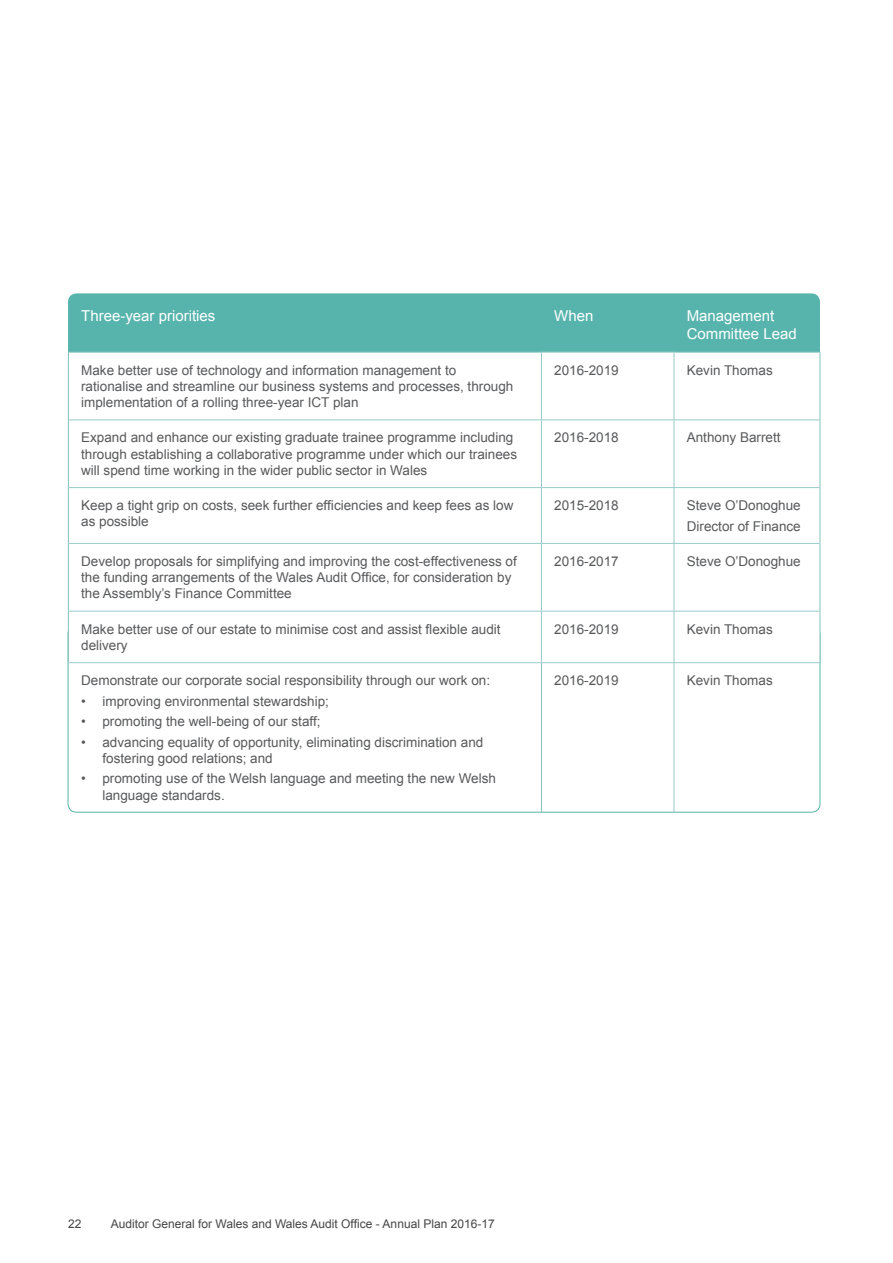
<style>
.page{position:relative;width:893px;height:1263px;background:#fff}
.page>*{position:absolute;margin:0;border:0;box-sizing:border-box;transform-origin:0 0}
.Table_header_text{font:15px/18px "Arial";color:#fff}
.Table_text{font:13.5px/16.2px "Arial";color:#58595b}
.t1{font:12px "Arial";color:#464547}
</style>
<div class="page">
<div style="left:68px;top:293px;width:752px;height:75px;background:#57b4ad;border-radius:9px"></div>
<svg style="left:69px;top:353px;width:751px;height:309px"></svg>
<hr style="left:68px;top:352px;width:473px;height:1px;background:#84c3be">
<hr style="left:68px;top:352px;width:1px;height:68px;background:#84c3be">
<hr style="left:674px;top:352px;width:146px;height:1px;background:#84c3be">
<hr style="left:820px;top:352px;width:1px;height:68px;background:#84c3be">
<hr style="left:68px;top:420px;width:1px;height:68px;background:#84c3be">
<hr style="left:820px;top:420px;width:1px;height:68px;background:#84c3be">
<hr style="left:68px;top:488px;width:1px;height:55px;background:#84c3be">
<hr style="left:820px;top:488px;width:1px;height:55px;background:#84c3be">
<hr style="left:68px;top:543px;width:1px;height:68px;background:#84c3be">
<hr style="left:820px;top:543px;width:1px;height:68px;background:#84c3be">
<hr style="left:68px;top:611px;width:1px;height:51px;background:#84c3be">
<hr style="left:820px;top:611px;width:1px;height:51px;background:#84c3be">
<hr style="left:541px;top:663px;width:1px;height:149px;background:#84c3be">
<hr style="left:541px;top:352px;width:133px;height:1px;background:#98cbc8">
<hr style="left:541px;top:352px;width:1px;height:67px;background:#98cbc8">
<hr style="left:674px;top:352px;width:1px;height:67px;background:#98cbc8">
<hr style="left:69px;top:419px;width:472px;height:1px;background:#98cbc8">
<hr style="left:541px;top:419px;width:133px;height:1px;background:#98cbc8">
<hr style="left:541px;top:420px;width:1px;height:67px;background:#98cbc8">
<hr style="left:674px;top:419px;width:146px;height:1px;background:#98cbc8">
<hr style="left:674px;top:420px;width:1px;height:67px;background:#98cbc8">
<hr style="left:69px;top:487px;width:472px;height:1px;background:#98cbc8">
<hr style="left:541px;top:487px;width:133px;height:1px;background:#98cbc8">
<hr style="left:541px;top:488px;width:1px;height:55px;background:#98cbc8">
<hr style="left:674px;top:487px;width:146px;height:1px;background:#98cbc8">
<hr style="left:674px;top:488px;width:1px;height:55px;background:#98cbc8">
<hr style="left:69px;top:543px;width:472px;height:1px;background:#98cbc8">
<hr style="left:541px;top:543px;width:133px;height:1px;background:#98cbc8">
<hr style="left:541px;top:544px;width:1px;height:67px;background:#98cbc8">
<hr style="left:674px;top:543px;width:146px;height:1px;background:#98cbc8">
<hr style="left:674px;top:544px;width:1px;height:67px;background:#98cbc8">
<hr style="left:69px;top:611px;width:472px;height:1px;background:#98cbc8">
<hr style="left:541px;top:611px;width:133px;height:1px;background:#98cbc8">
<hr style="left:541px;top:611px;width:1px;height:51px;background:#98cbc8">
<hr style="left:674px;top:611px;width:146px;height:1px;background:#98cbc8">
<hr style="left:674px;top:611px;width:1px;height:51px;background:#98cbc8">
<hr style="left:68px;top:662px;width:473px;height:1px;background:#98cbc8">
<hr style="left:541px;top:662px;width:133px;height:1px;background:#98cbc8">
<hr style="left:674px;top:662px;width:146px;height:1px;background:#98cbc8">
<hr style="left:674px;top:663px;width:1px;height:149px;background:#98cbc8">
<p class="Table_header_text" style="left:81px;top:307px;width:136px">Three-year priorities</p>
<p class="Table_header_text" style="left:554px;top:307px;width:41px">When</p>
<p class="Table_header_text" style="left:687px;top:307px;width:112px">Management<br>Committee Lead</p>
<p class="Table_text" style="left:81px;top:362px;width:434px">Make better use of technology and information management to rationalise and streamline our business systems and processes, through implementation of a rolling three-year ICT plan</p>
<p class="Table_text" style="left:554px;top:362px;width:66px">2016-2019</p>
<p class="Table_text" style="left:687px;top:362px;width:88px">Kevin Thomas</p>
<p class="Table_text" style="left:81px;top:430px;width:437px">Expand and enhance our existing graduate trainee programme including through establishing a collaborative programme under which our trainees will spend time working in the wider public sector in Wales</p>
<p class="Table_text" style="left:554px;top:430px;width:66px">2016-2018</p>
<p class="Table_text" style="left:687px;top:430px;width:95px">Anthony Barrett</p>
<p class="Table_text" style="left:81px;top:497px;width:434px">Keep a tight grip on costs, seek further efficiencies and keep fees as low as possible</p>
<p class="Table_text" style="left:554px;top:497px;width:66px">2015-2018</p>
<p class="Table_text" style="left:687px;top:497px;width:116px">Steve O’Donoghue</p>
<p class="Table_text" style="left:687px;top:518px;width:116px">Director of Finance</p>
<p class="Table_text" style="left:81px;top:553px;width:437px">Develop proposals for simplifying and improving the cost-effectiveness of the funding arrangements of the Wales Audit Office, for consideration by the Assembly’s Finance Committee</p>
<p class="Table_text" style="left:554px;top:553px;width:66px">2016-2017</p>
<p class="Table_text" style="left:687px;top:553px;width:116px">Steve O’Donoghue</p>
<p class="Table_text" style="left:81px;top:621px;width:421px">Make better use of our estate to minimise cost and assist flexible audit delivery</p>
<p class="Table_text" style="left:554px;top:621px;width:66px">2016-2019</p>
<p class="Table_text" style="left:687px;top:621px;width:88px">Kevin Thomas</p>
<p class="Table_text" style="left:81px;top:673px;width:410px">Demonstrate our corporate social responsibility through our work on:</p>
<p class="Table_text" style="left:81px;top:693px;width:249px">• improving environmental stewardship;</p>
<p class="Table_text" style="left:81px;top:713px;width:241px">• promoting the well-being of our staff;</p>
<p class="Table_text" style="left:102px;top:734px;width:382px;text-indent:-21px">• advancing equality of opportunity, eliminating discrimination and fostering good relations; and</p>
<p class="Table_text" style="left:102px;top:771px;width:395px;text-indent:-21px">• promoting use of the Welsh language and meeting the new Welsh language standards.</p>
<p class="Table_text" style="left:554px;top:673px;width:66px">2016-2019</p>
<p class="Table_text" style="left:687px;top:673px;width:88px">Kevin Thomas</p>
<p class="t1" style="left:68px;top:1216px;width:15px">22</p>
<p class="t1" style="left:111px;top:1216px;width:385px">Auditor General for Wales and Wales Audit Office - Annual Plan 2016-17</p>
</div>
